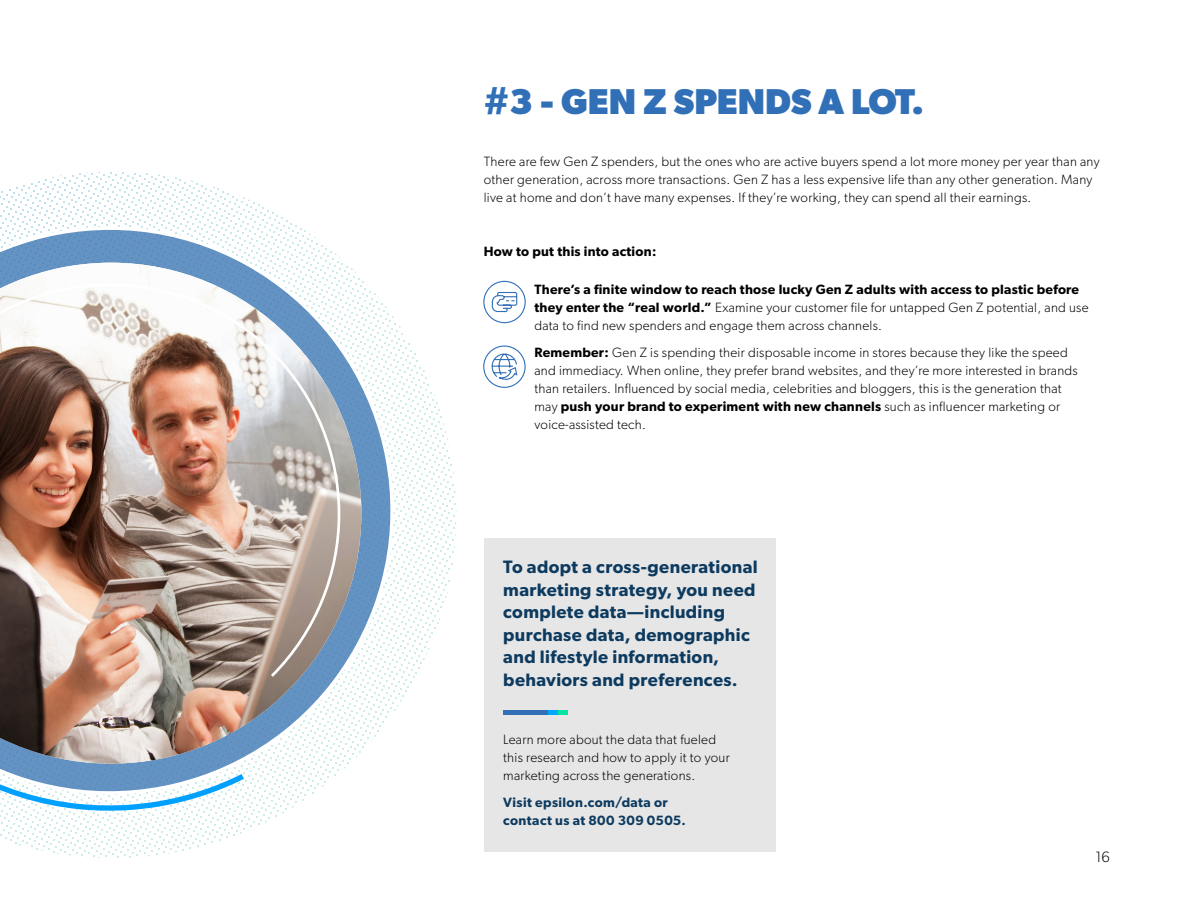
<style>
.page{position:relative;width:1188px;height:918px;background:#fff}
.page>*{position:absolute;margin:0;border:0;box-sizing:border-box;transform-origin:0 0}
.t1{font:700 36px "Gibson";color:#3170b7}
.t2{font:600 18px/22.5px "Gibson";letter-spacing:.02em;color:#0d3a5f}
.t3{font:300 15px "Gibson";color:#000}
.t4{font:300 13.5px/18px "Gibson";letter-spacing:.02em;color:#000}
.t5{font:600 13.5px/18px "Gibson";letter-spacing:.03em;color:#0d3a5f}
.t6{font:600 13.5px "Gibson";letter-spacing:.02em;color:#000}
.s1{font-weight:600}
</style>
<div class="page">
<svg style="left:0;top:184px;width:436px;height:653px"></svg>
<svg style="left:0;top:797px;width:250px;height:17px"></svg>
<svg style="left:0;top:229px;width:394px;height:568px"></svg>
<img style="left:0;top:680px;width:361px;height:84px">
<img style="left:0;top:259px;width:365px;height:421px">
<div style="left:484px;top:538px;width:291px;height:314px;background:#e6e6e6"></div>
<hr style="left:503px;top:710px;width:65px;height:4px;background:#3170b7">
<hr style="left:548px;top:710px;width:20px;height:4px;background:#00a8ff">
<hr style="left:558px;top:710px;width:10px;height:4px;background:#00e6a2">
<div style="left:483px;top:345px;width:43px;height:43px;border:1px solid #3170b7;border-radius:50%"></div>
<svg style="left:491px;top:353px;width:27px;height:33px"></svg>
<div style="left:483px;top:281px;width:43px;height:42px;border:1px solid #3170b7;border-radius:50%"></div>
<svg style="left:491px;top:291px;width:27px;height:22px"></svg>
<h1 class="t1" style="left:484px;top:80px;width:442px">#3 - GEN Z SPENDS A LOT.</h1>
<p class="t4" style="left:484px;top:152px;width:617px">There are few Gen Z spenders, but the ones who are active buyers spend a lot more money per year than any other generation, across more transactions. Gen Z has a less expensive life than any other generation. Many live at home and don’t have many expenses. If they’re working, they can spend all their earnings.</p>
<p class="t6" style="left:484px;top:244px;width:174px">How to put this into action:</p>
<p class="t4" style="left:534px;top:280px;width:556px"><span class="s1">There’s a finite window to reach those lucky Gen Z adults with access to plastic before they enter the “real world.”</span> Examine your customer file for untapped Gen Z potential, and use data to find new spenders and engage them across channels.</p>
<p class="t4" style="left:534px;top:343px;width:545px"><span class="s1">Remember:</span> Gen Z is spending their disposable income in stores because they like the speed and immediacy. When online, they prefer brand websites, and they’re more interested in brands than retailers. Influenced by social media, celebrities and bloggers, this is the generation that may <span class="s1">push your brand to experiment with new channels</span> such as influencer marketing or voice-assisted tech.</p>
<h2 class="t2" style="left:503px;top:555px;width:256px">To adopt a cross-generational marketing strategy, you need complete data—including purchase data, demographic and lifestyle information, behaviors and preferences.</h2>
<p class="t4" style="left:503px;top:730px;width:228px">Learn more about the data that fueled this research and how to apply it to your marketing across the generations.</p>
<p class="t5" style="left:503px;top:793px;width:184px">Visit epsilon.com/data or contact us at 800 309 0505.</p>
<p class="t3" style="left:1095px;top:848px;width:16px">16</p>
</div>
